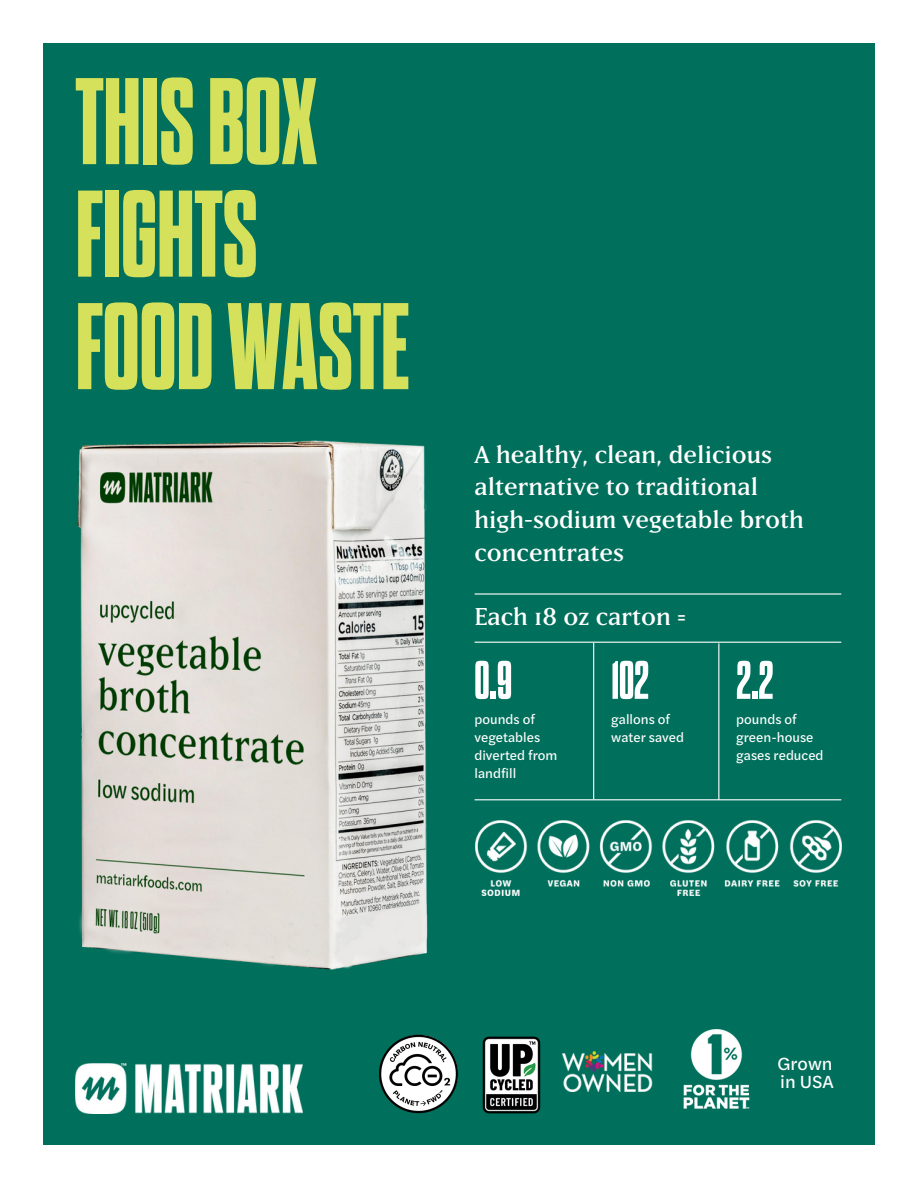
<style>
.page{position:relative;width:918px;height:1188px;background:#fff}
.page>*{position:absolute;margin:0;border:0;box-sizing:border-box;transform-origin:0 0}
.t1{font:700 expanded 123px "Dharma Gothic M";color:#d5e05b}
.t2{font:700 expanded 54px "Dharma Gothic M";color:#fff}
.t3{font:24px/32.7px "Matrix 107";color:#fff}
.t4{font:18.3px "Halyard Text";color:#fff}
.t5{font:13.5px/18px "Halyard Text";color:#fff}
</style>
<div class="page">
<div style="left:43px;top:43px;width:832px;height:1102px;background:#006f5b"></div>
<hr style="left:475px;top:593px;width:366px;height:2px;background:#fff">
<hr style="left:475px;top:642px;width:366px;height:1px;background:#fff">
<hr style="left:475px;top:799px;width:366px;height:1px;background:#fff">
<hr style="left:593px;top:643px;width:1px;height:156px;background:#fff">
<hr style="left:718px;top:643px;width:1px;height:157px;background:#fff">
<img style="left:475px;top:820px;width:367px;height:76px">
<img style="left:77px;top:440px;width:351px;height:530px">
<img style="left:76px;top:1063px;width:227px;height:51px">
<img style="left:482px;top:1036px;width:59px;height:78px">
<img style="left:562px;top:1052px;width:90px;height:39px">
<img style="left:683px;top:1029px;width:67px;height:80px">
<img style="left:379px;top:1034px;width:80px;height:80px">
<p class="t1" style="left:76px;top:66px;width:243px">THISBOX</p>
<p class="t1" style="left:76px;top:178px;width:184px">FIGHTS</p>
<p class="t1" style="left:76px;top:291px;width:335px">FOODWASTE</p>
<p class="t3" style="left:474px;top:437px;width:299px">A healthy, clean, delicious alternative to traditional</p>
<p class="t3" style="left:474px;top:502px;width:331px">high-sodium vegetable broth concentrates</p>
<p class="t3" style="left:474px;top:599px;width:213px">Each 18 oz carton =</p>
<p class="t2" style="left:474px;top:656px;width:39px">0.9</p>
<p class="t5" style="left:474px;top:710px;width:84px">pounds of vegetables diverted from landfill</p>
<p class="t2" style="left:611px;top:656px;width:39px">102</p>
<p class="t5" style="left:611px;top:710px;width:60px">gallons of</p>
<p class="t5" style="left:611px;top:728px;width:74px">water saved</p>
<p class="t2" style="left:736px;top:656px;width:38px">2.2</p>
<p class="t5" style="left:736px;top:710px;width:62px">pounds of</p>
<p class="t5" style="left:736px;top:728px;width:89px">green-house gases reduced</p>
<p class="t4" style="left:778px;top:1050px;width:56px">Grown</p>
<p class="t4" style="left:780px;top:1068px;width:55px">in USA</p>
</div>
